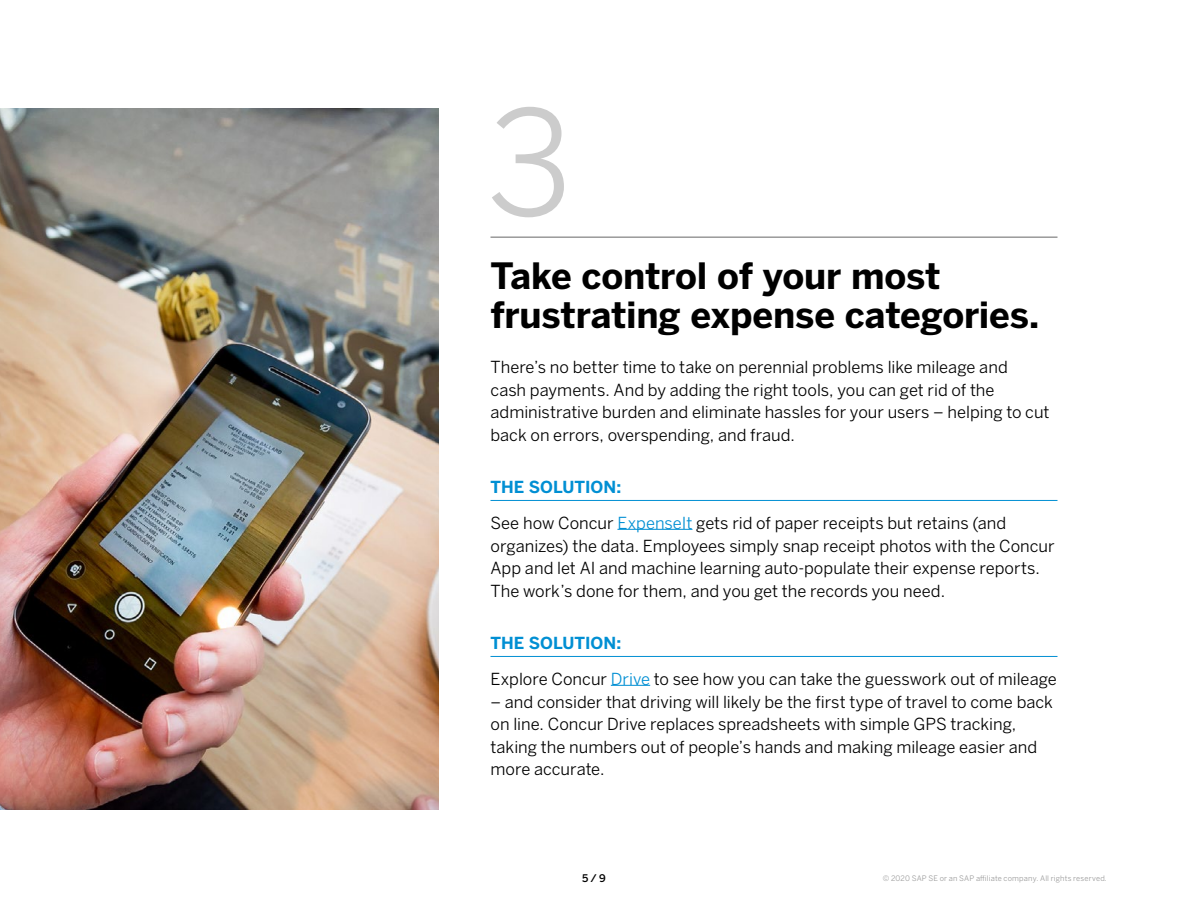
<style>
.page{position:relative;width:1188px;height:918px;background:#fff}
.page>*{position:absolute;margin:0;border:0;box-sizing:border-box;transform-origin:0 0}
.t1{font:144px "Benton Sans";color:#ccc}
.t2{font:700 36px/39px "Benton Sans";letter-spacing:-.005em;color:#000}
.t3{font:16.5px/22.5px "Benton Sans";color:#000}
.t4{font:500 10.5px "Benton Sans";color:#000}
.t5{font:7.5px "Benton Sans";letter-spacing:.025em;color:#999}
.s1{font-weight:700;color:#008fd3}
.s2{color:#008fd3}
</style>
<div class="page">
<hr style="left:490px;top:500px;width:568px;height:1px;background:#008fd3">
<hr style="left:617px;top:529px;width:75px;height:1px;background:#008fd3">
<hr style="left:490px;top:656px;width:568px;height:1px;background:#008fd3">
<hr style="left:611px;top:685px;width:39px;height:1px;background:#008fd3">
<hr style="left:490px;top:236px;width:568px;height:2px;background:#999">
<img style="left:0;top:108px;width:439px;height:702px">
<h1 class="t1" style="left:488px;top:77px;width:87px">3</h1>
<h2 class="t2" style="left:490px;top:257px;width:550px">Take control of your most frustrating expense categories.</h2>
<p class="t3" style="left:490px;top:356px;width:561px">There’s no better time to take on perennial problems like mileage and<br>cash payments. And by adding the right tools, you can get rid of the administrative burden and eliminate hassles for your users – helping to cut back on errors, overspending, and fraud.</p>
<p class="t3" style="left:490px;top:469px;width:517px;line-height:36px"><span class="s1">THE SOLUTION:<br></span>See how Concur <span class="s2">ExpenseIt</span> gets rid of paper receipts but retains (and</p>
<p class="t3" style="left:490px;top:535px;width:566px">organizes) the data. Employees simply snap receipt photos with the Concur<br>App and let AI and machine learning auto-populate their expense reports.<br>The work’s done for them, and you get the records you need.</p>
<p class="t3" style="left:490px;top:625px;width:568px;line-height:36px"><span class="s1">THE SOLUTION:<br></span>Explore Concur <span class="s2">Drive</span> to see how you can take the guesswork out of mileage</p>
<p class="t3" style="left:490px;top:691px;width:564px">– and consider that driving will likely be the first type of travel to come back on line. Concur Drive replaces spreadsheets with simple GPS tracking, taking the numbers out of people’s hands and making mileage easier and more accurate.</p>
<p class="t4" style="left:582px;top:871px;width:25px">5 / 9</p>
<p class="t5" style="left:883px;top:874px;width:226px">© 2020 SAP SE or an SAP affiliate company. All rights reserved.</p>
</div>
